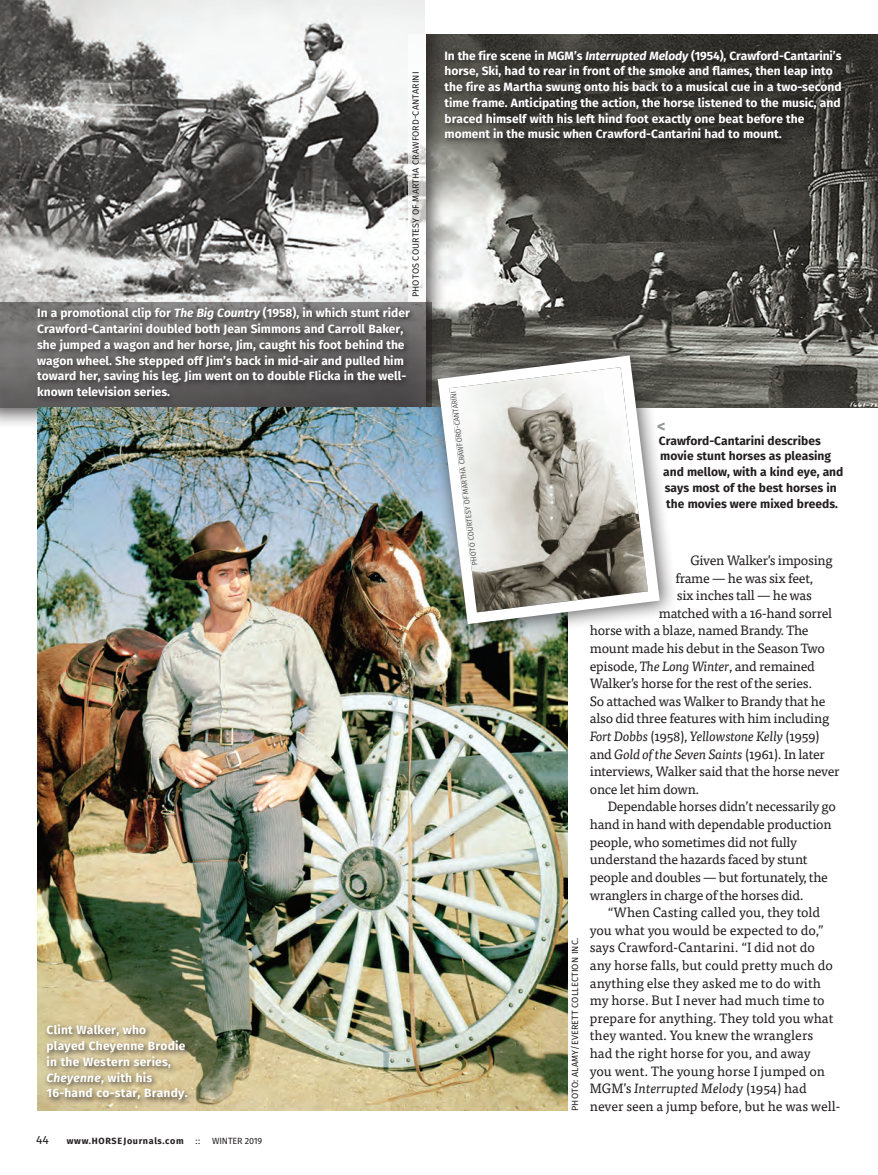
<style>
.page{position:relative;width:878px;height:1175px;background:#fff}
.page>*{position:absolute;margin:0;border:0;box-sizing:border-box;transform-origin:0 0}
.t1{font:700 16.5px "Fira Sans";color:#939598}
.Default{font:13.5px/17.5px "Tisa Pro";letter-spacing:-.02em;color:#231f20}
.Default-2{font:13.5px/17.5px "Tisa Pro";color:#231f20}
.Default-3{font:italic 13.5px "Tisa Pro";letter-spacing:-.02em;color:#231f20}
.t2{font:700 12px/15.8px "Fira Sans";color:#fff}
.t3{font:700 12px "Fira Sans";color:#231f20}
.t4{font:700 12px/15.8px "Fira Sans";letter-spacing:.02em;color:#fff}
.t5{font:12px "Fira Sans";color:#231f20}
.t6{font:9px "Fira Sans";letter-spacing:.01em;color:#231f20}
.t7{font:700 9px "Fira Sans";letter-spacing:.07em;color:#231f20}
.t8{font:9px "Fira Sans";letter-spacing:-.01em;color:#231f20}
.t9{font:7.5px "Fira Sans";color:#57585a;scale:.96 1}
.s1{font-style:italic}
.s2{font-style:normal}
</style>
<div class="page">
<img style="left:447px;top:34px;width:431px;height:373px">
<div style="left:0;top:0;width:447px;height:429px;background:#231f20;opacity:.75"></div>
<img style="left:0;top:0;width:425px;height:302px">
<svg style="left:0;top:302px;width:432px;height:105px;background:#696767"></svg>
<img style="left:37px;top:407px;width:530px;height:703px">
<div style="left:424px;top:342px;width:253px;height:300px;background:#231f20;opacity:.75"></div>
<svg style="left:432px;top:349px;width:233px;height:281px"></svg>
<div style="left:35px;top:305px;width:381px;height:98px;background:#231f20;opacity:.75"></div>
<div style="left:442px;top:47px;width:406px;height:98px;background:#231f20;opacity:.75"></div>
<div style="left:44px;top:1021px;width:150px;height:85px;background:#231f20;opacity:.75"></div>
<svg style="left:408px;top:34px;width:17px;height:268px"></svg>
<div style="left:425px;top:0;width:453px;height:34px;background:#fff"></div>
<p class="t6" style="left:409px;top:297px;width:227px;rotate:-90deg">PHOTOS COURTESY OF MARTHA CRAWFORD-CANTARINI</p>
<p class="t2" style="left:37px;top:305px;width:374px">In a promotional clip for <span class="s1">The Big Country</span> (1958), in which stunt rider Crawford-Cantarini doubled both Jean Simmons and Carroll Baker, she jumped a wagon and her horse, Jim, caught his foot behind the wagon wheel. She stepped off Jim’s back in mid-air and pulled him toward her, saving his leg. Jim went on to double Flicka in the well&shy;known television series.</p>
<p class="t4" style="left:46px;top:1022px;width:142px">Clint Walker, who played Cheyenne Brodie in the Western series,<br><span class="s1">Cheyenne</span>, with his<br>16-hand co-star, Brandy.</p>
<p class="t5" style="left:36px;top:1131px;width:14px">44</p>
<p class="t7" style="left:67px;top:1134px;width:118px">www.HORSEJournals.com</p>
<p class="t6" style="left:195px;top:1134px;width:6px">::</p>
<p class="t8" style="left:212px;top:1134px;width:52px">WINTER 2019</p>
<p class="t2" style="left:444px;top:47px;width:398px">In the fire scene in MGM’s <span class="s1">Interrupted Melody</span> (1954), Crawford-Cantarini’s horse, Ski, had to rear in front of the smoke and flames, then leap into the fire as Martha swung onto his back to a musical cue in a two-second time frame. Anticipating the action, the horse listened to the music, and braced himself with his left hind foot exactly one beat before the moment in the music when Crawford-Cantarini had to mount.</p>
<p class="t9" style="left:469px;top:566px;width:185px;rotate:-97deg">PHOTO COURTESY OF MARTHA CRAWFORD-CANTARINI</p>
<p class="t1" style="left:657px;top:414px;width:10px">&lt;</p>
<p class="t3" style="left:658px;top:432px;width:163px">Crawford-Cantarini describes</p>
<p class="t3" style="left:660px;top:448px;width:172px">movie stunt horses as pleasing</p>
<p class="t3" style="left:663px;top:463px;width:182px">and mellow, with a kind eye, and</p>
<p class="t3" style="left:664px;top:479px;width:173px">says most of the best horses in</p>
<p class="t3" style="left:666px;top:495px;width:173px">the movies were mixed breeds.</p>
<p class="t6" style="left:568px;top:1111px;width:174px;rotate:-90deg">PHOTO: ALAMY/EVERETT COLLECTION INC.</p>
<p class="Default" style="left:690px;top:550px;width:144px">Given Walker’s imposing</p>
<p class="Default" style="left:675px;top:568px;width:139px">frame — he was six feet,</p>
<p class="Default" style="left:676px;top:586px;width:136px">six inches tall — he was</p>
<p class="Default" style="left:659px;top:603px;width:175px">matched with a 16-hand sorrel</p>
<p class="Default" style="left:590px;top:621px;width:220px">horse with a blaze, named Brandy. The</p>
<p class="Default" style="left:590px;top:638px;width:236px">mount made his debut in the Season Two</p>
<p class="Default" style="left:590px;top:656px;width:227px">episode, <span class="s1">The Long Winter</span>, and remained</p>
<p class="Default" style="left:590px;top:674px;width:224px">Walker’s horse for the rest of the series.</p>
<p class="Default" style="left:590px;top:691px;width:237px">So attached was Walker to Brandy that he</p>
<p class="Default" style="left:590px;top:709px;width:241px">also did three features with him including</p>
<p class="Default-3" style="left:590px;top:726px;width:231px">Fort Dobbs <span class="s2">(1958),</span> Yellowstone Kelly <span class="s2">(1959)</span></p>
<p class="Default-3" style="left:590px;top:744px;width:236px"><span class="s2">and</span> Gold of the Seven Saints <span class="s2">(1961). In later</span></p>
<p class="Default" style="left:590px;top:762px;width:251px">interviews, Walker said that the horse never</p>
<p class="Default" style="left:590px;top:779px;width:111px">once let him down.</p>
<p class="Default" style="left:590px;top:797px;width:248px;text-indent:18px">Dependable horses didn’t necessarily go hand in hand with dependable production people, who sometimes did not fully understand the hazards faced by stunt people and doubles — but fortunately, the wranglers in charge of the horses did.</p>
<p class="Default-2" style="left:590px;top:902px;width:252px;text-indent:18px">“When Casting called you, they told you what you would be expected to do,” says Crawford-Cantarini. “I did not do<br>any horse falls, but could pretty much do anything else they asked me to do with my horse. But I never had much time to prepare for anything. They told you what they wanted. You knew the wranglers<br>had the right horse for you, and away<br>you went. The young horse I jumped on MGM’s <span class="s1">Interrupted Melod</span>y (1954) had never seen a jump before, but he was well-</p>
</div>
